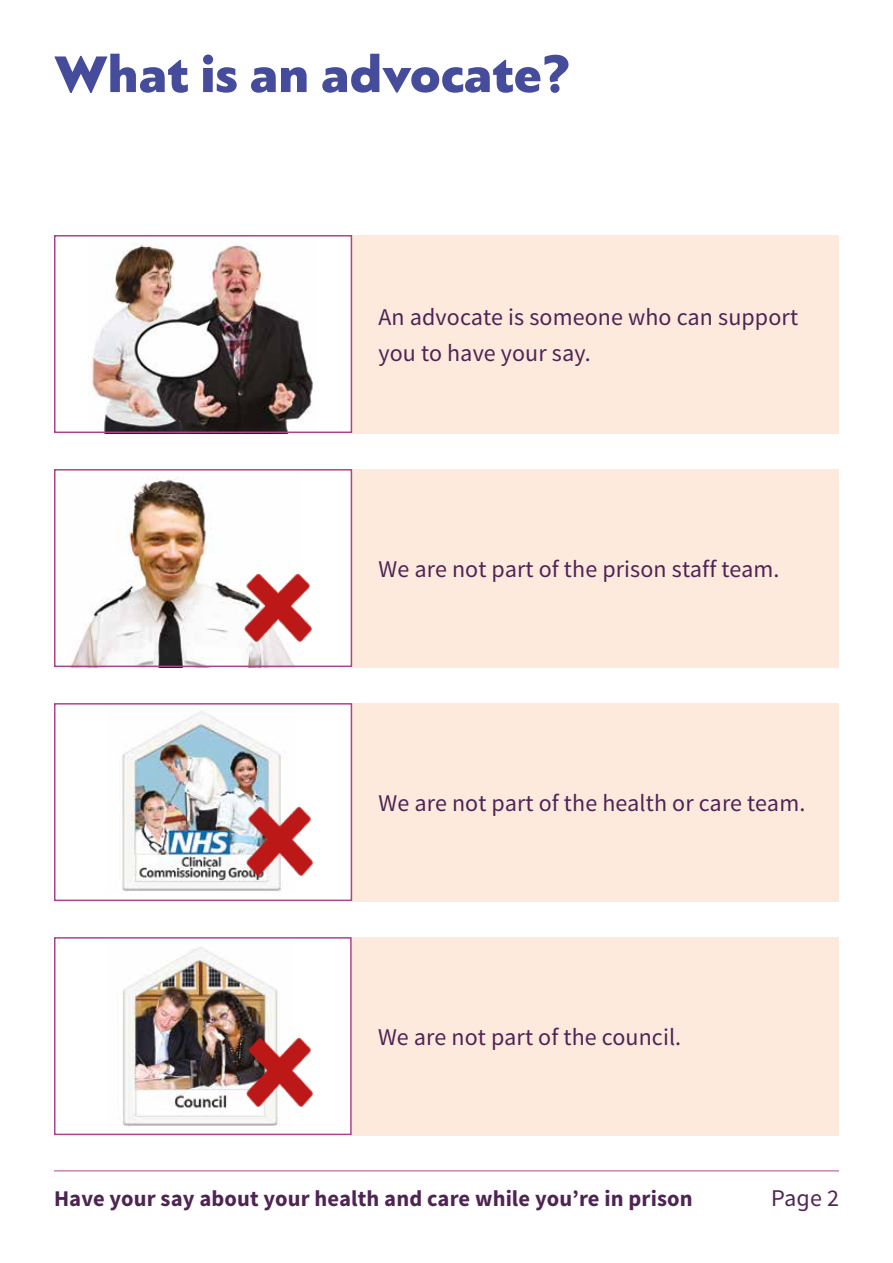
<style>
.page{position:relative;width:893px;height:1263px;background:#fff}
.page>*{position:absolute;margin:0;border:0;box-sizing:border-box;transform-origin:0 0}
.t1{font:900 54px "PF Bague Sans Pro";color:#454c9b}
.t2{font:24px/36px "Source Sans Pro";letter-spacing:.005em;color:#4f2454}
.t3{font:700 22.5px "Source Sans Pro";letter-spacing:.005em;color:#4f2454}
</style>
<div class="page">
<hr style="left:54px;top:1170px;width:785px;height:1px;background:#ad4489">
<div style="left:352px;top:235px;width:487px;height:198px;background:#fdeadd"></div>
<div style="left:352px;top:469px;width:487px;height:198px;background:#fdeadd"></div>
<div style="left:352px;top:703px;width:487px;height:198px;background:#fdeadd"></div>
<img style="left:89px;top:244px;width:224px;height:186px">
<div style="left:54px;top:235px;width:298px;height:198px;border:2px solid #ad4489"></div>
<img style="left:65px;top:477px;width:229px;height:187px">
<div style="left:54px;top:469px;width:298px;height:198px;border:2px solid #ad4489"></div>
<img style="left:122px;top:711px;width:163px;height:181px">
<div style="left:54px;top:703px;width:298px;height:198px;border:2px solid #ad4489"></div>
<div style="left:352px;top:937px;width:487px;height:198px;background:#fdeadd"></div>
<img style="left:123px;top:947px;width:157px;height:179px">
<div style="left:54px;top:937px;width:298px;height:198px;border:2px solid #ad4489"></div>
<img style="left:242px;top:572px;width:70px;height:71px">
<img style="left:244px;top:805px;width:69px;height:71px">
<img style="left:244px;top:1037px;width:69px;height:70px">
<h1 class="t1" style="left:54px;top:40px;width:518px">What is an advocate?</h1>
<p class="t2" style="left:379px;top:299px;width:421px">An advocate is someone who can support you to have your say.</p>
<p class="t2" style="left:379px;top:551px;width:402px">We are not part of the prison staff team.</p>
<p class="t2" style="left:379px;top:785px;width:428px">We are not part of the health or care team.</p>
<p class="t2" style="left:378px;top:1019px;width:305px">We are not part of the council.</p>
<p class="t3" style="left:54px;top:1184px;width:640px">Have your say about your health and care while you’re in prison</p>
<p class="t2" style="left:771px;top:1180px;width:69px">Page 2</p>
</div>
